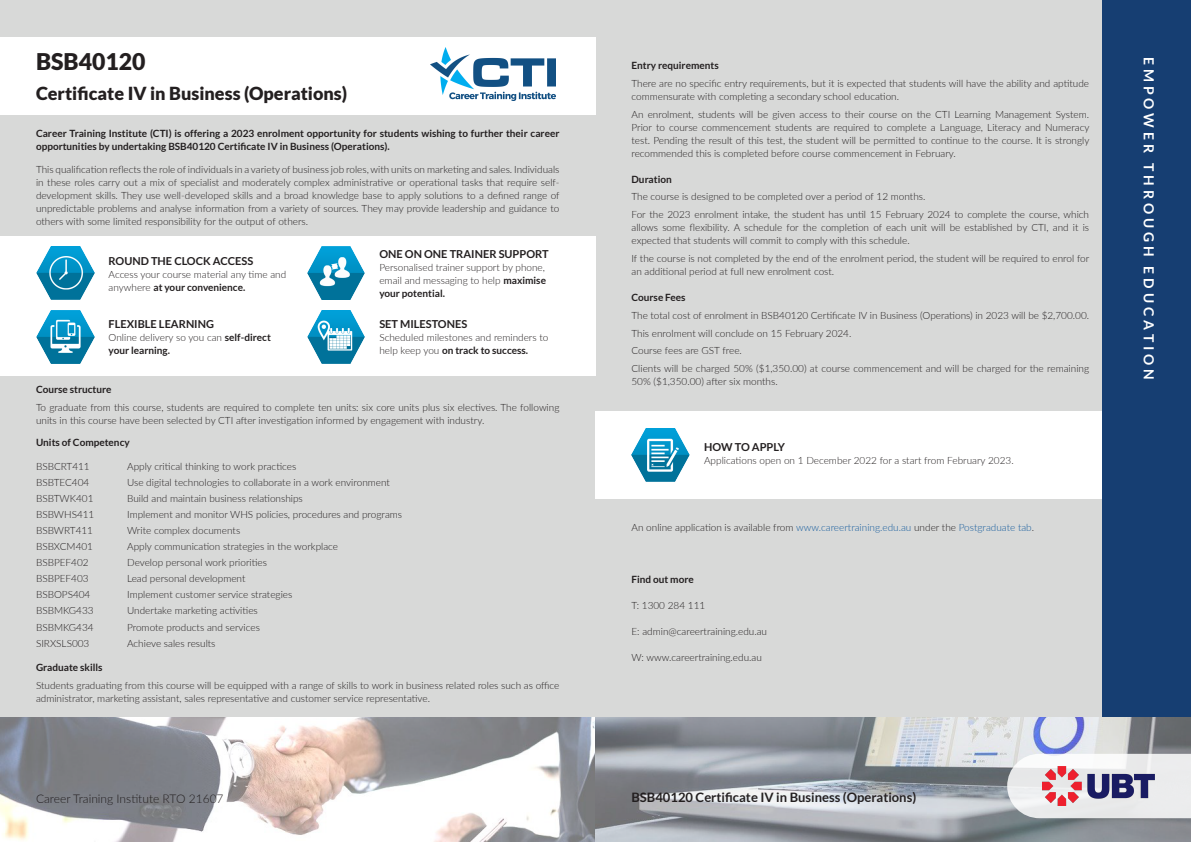
<style>
.page{position:relative;width:1191px;height:842px;background:#d8d9d8}
.page>*{position:absolute;margin:0;border:0;box-sizing:border-box;transform-origin:0 0}
.t1{font:900 23px "Lato";color:#231f20}
.t2{font:900 18px "Lato";color:#231f20}
.t3{font:700 14px "Lato";color:#fff}
.Footer_Text_Left{font:700 13px "Lato";color:#231f20}
.Text_4{font:300 12px "Lato";color:#231f20}
.Callout_Head{font:700 11px "Lato";color:#231f20}
.Body_Text{font:300 10px/13px "Lato";color:#231f20}
.Body_Text_Bold{font:700 10px/13px "Lato";color:#231f20}
.Body_Text-2{font:700 10px/13px "Lato";color:#231f20}
.s1{font-weight:700}
.s2{font-weight:300}
.s3{color:#175d9e}
</style>
<div class="page">
<div style="left:0;top:38px;width:595px;height:77px;background:#fff"></div>
<div style="left:1102px;top:0;width:89px;height:842px;background:#163e72"></div>
<img style="left:430px;top:48px;width:125px;height:53px">
<img style="left:0;top:718px;width:1191px;height:124px">
<div style="left:0;top:236px;width:595px;height:140px;background:#fff"></div>
<div style="left:595px;top:411px;width:507px;height:88px;background:#fff"></div>
<img style="left:307px;top:247px;width:58px;height:53px">
<img style="left:632px;top:428px;width:57px;height:53px">
<img style="left:307px;top:310px;width:58px;height:53px">
<img style="left:36px;top:247px;width:58px;height:53px">
<img style="left:36px;top:310px;width:58px;height:53px">
<svg style="left:1007px;top:754px;width:184px;height:64px;background:#e9eaeb"></svg>
<img style="left:1042px;top:766px;width:113px;height:40px">
<h1 class="t1" style="left:36px;top:48px;width:111px">BSB40120</h1>
<h1 class="t2" style="left:36px;top:83px;width:313px">Certificate IV in Business (Operations)</h1>
<p class="Body_Text_Bold" style="left:36px;top:127px;width:525px">Career Training Institute (CTI) is offering a 2023 enrolment opportunity for students wishing to further their career opportunities by undertaking BSB40120 Certificate IV in Business (Operations).</p>
<p class="Body_Text" style="left:36px;top:162px;width:525px;text-align:justify">This qualification reflects the role of individuals in a variety of business job roles, with units on marketing and sales. Individuals in these roles carry out a mix of specialist and moderately complex administrative or operational tasks that require self&shy;development skills. They use well-developed skills and a broad knowledge base to apply solutions to a defined range of unpredictable problems and analyse information from a variety of sources. They may provide leadership and guidance to others with some limited responsibility for the output of others.</p>
<p class="Callout_Head" style="left:109px;top:254px;width:146px">ROUND THE CLOCK ACCESS</p>
<p class="Body_Text" style="left:109px;top:267px;width:179px">Access your course material any time and anywhere <span class="s1">at your convenience.</span></p>
<p class="Callout_Head" style="left:109px;top:318px;width:107px">FLEXIBLE LEARNING</p>
<p class="Body_Text-2" style="left:109px;top:331px;width:164px"><span class="s2">Online delivery so you can</span> self-direct your learning.</p>
<p class="Callout_Head" style="left:379px;top:248px;width:171px">ONE ON ONE TRAINER SUPPORT</p>
<p class="Body_Text" style="left:379px;top:261px;width:168px;text-align:justify">Personalised trainer support by phone, email and messaging to help <span class="s1">maximise your potential.</span></p>
<p class="Callout_Head" style="left:379px;top:318px;width:89px">SET MILESTONES</p>
<p class="Body_Text" style="left:379px;top:331px;width:170px">Scheduled milestones and reminders to help keep you <span class="s1">on track to success.</span></p>
<h2 class="Body_Text_Bold" style="left:36px;top:383px;width:77px">Course structure</h2>
<p class="Body_Text" style="left:36px;top:400px;width:525px">To graduate from this course, students are required to complete ten units: six core units plus six electives. The following units in this course have been selected by CTI after investigation informed by engagement with industry.</p>
<h2 class="Body_Text_Bold" style="left:36px;top:436px;width:95px">Units of Competency</h2>
<p class="Body_Text" style="left:36px;top:459px;width:55px">BSBCRT411</p>
<p class="Body_Text" style="left:127px;top:459px;width:171px">Apply critical thinking to work practices</p>
<p class="Body_Text" style="left:36px;top:476px;width:55px">BSBTEC404</p>
<p class="Body_Text" style="left:127px;top:476px;width:264px">Use digital technologies to collaborate in a work environment</p>
<p class="Body_Text" style="left:36px;top:492px;width:59px">BSBTWK401</p>
<p class="Body_Text" style="left:127px;top:492px;width:177px">Build and maintain business relationships</p>
<p class="Body_Text" style="left:36px;top:508px;width:60px">BSBWHS411</p>
<p class="Body_Text" style="left:127px;top:508px;width:276px">Implement and monitor WHS policies, procedures and programs</p>
<p class="Body_Text" style="left:36px;top:524px;width:59px">BSBWRT411</p>
<p class="Body_Text" style="left:127px;top:524px;width:115px">Write complex documents</p>
<p class="Body_Text" style="left:36px;top:540px;width:59px">BSBXCM401</p>
<p class="Body_Text" style="left:127px;top:540px;width:212px">Apply communication strategies in the workplace</p>
<p class="Body_Text" style="left:36px;top:556px;width:54px">BSBPEF402</p>
<p class="Body_Text" style="left:127px;top:556px;width:141px">Develop personal work priorities</p>
<p class="Body_Text" style="left:36px;top:572px;width:54px">BSBPEF403</p>
<p class="Body_Text" style="left:127px;top:572px;width:120px">Lead personal development</p>
<p class="Body_Text" style="left:36px;top:588px;width:56px">BSBOPS404</p>
<p class="Body_Text" style="left:127px;top:588px;width:167px">Implement customer service strategies</p>
<p class="Body_Text" style="left:36px;top:604px;width:59px">BSBMKG433</p>
<p class="Body_Text" style="left:127px;top:604px;width:132px">Undertake marketing activities</p>
<p class="Body_Text" style="left:36px;top:620px;width:59px">BSBMKG434</p>
<p class="Body_Text" style="left:127px;top:620px;width:134px">Promote products and services</p>
<p class="Body_Text" style="left:36px;top:636px;width:55px">SIRXSLS003</p>
<p class="Body_Text" style="left:127px;top:636px;width:90px">Achieve sales results</p>
<h2 class="Body_Text_Bold" style="left:36px;top:660px;width:68px">Graduate skills</h2>
<p class="Body_Text" style="left:36px;top:678px;width:525px">Students graduating from this course will be equipped with a range of skills to work in business related roles such as office administrator, marketing assistant, sales representative and customer service representative.</p>
<h2 class="Body_Text_Bold" style="left:631px;top:59px;width:89px">Entry requirements</h2>
<p class="Body_Text" style="left:631px;top:76px;width:459px">There are no specific entry requirements, but it is expected that students will have the ability and aptitude commensurate with completing a secondary school education.</p>
<p class="Body_Text" style="left:631px;top:107px;width:459px;text-align:justify">An enrolment, students will be given access to their course on the CTI Learning Management System.<br>Prior to course commencement students are required to complete a Language, Literacy and Numeracy test. Pending the result of this test, the student will be permitted to continue to the course. It is strongly recommended this is completed before course commencement in February.</p>
<h2 class="Body_Text_Bold" style="left:631px;top:172px;width:42px">Duration</h2>
<p class="Body_Text" style="left:631px;top:190px;width:295px">The course is designed to be completed over a period of 12 months.</p>
<p class="Body_Text" style="left:631px;top:208px;width:459px;text-align:justify">For the 2023 enrolment intake, the student has until 15 February 2024 to complete the course, which allows some flexibility. A schedule for the completion of each unit will be established by CTI, and it is expected that students will commit to comply with this schedule.</p>
<p class="Body_Text" style="left:631px;top:252px;width:459px">If the course is not completed by the end of the enrolment period, the student will be required to enrol for an additional period at full new enrolment cost.</p>
<h2 class="Body_Text_Bold" style="left:631px;top:291px;width:56px">Course Fees</h2>
<p class="Body_Text" style="left:631px;top:308px;width:459px">The total cost of enrolment in BSB40120 Certificate IV in Business (Operations) in 2023 will be $2,700.00.</p>
<p class="Body_Text" style="left:631px;top:326px;width:221px">This enrolment will conclude on 15 February 2024.</p>
<p class="Body_Text" style="left:631px;top:344px;width:112px">Course fees are GST free.</p>
<p class="Body_Text" style="left:631px;top:362px;width:459px">Clients will be charged 50% ($1,350.00) at course commencement and will be charged for the remaining<br>50% ($1,350.00) after six months.</p>
<p class="Callout_Head" style="left:704px;top:441px;width:82px">HOW TO APPLY</p>
<p class="Body_Text" style="left:704px;top:454px;width:311px">Applications open on 1 December 2022 for a start from February 2023.</p>
<p class="Body_Text" style="left:631px;top:520px;width:404px">An online application is available from <span class="s3">www.careertraining.edu.au</span> under the <span class="s3">Postgraduate tab</span>.</p>
<p class="Body_Text-2" style="left:631px;top:573px;width:64px">Find out more</p>
<p class="Body_Text" style="left:631px;top:598px;width:75px">T: 1300 284 111</p>
<p class="Body_Text" style="left:631px;top:624px;width:137px">E: admin@careertraining.edu.au</p>
<p class="Body_Text" style="left:631px;top:650px;width:132px">W: www.careertraining.edu.au</p>
<p class="Text_4" style="left:36px;top:790px;width:189px">Career Training Institute RTO 21607</p>
<p class="Footer_Text_Left" style="left:631px;top:790px;width:286px">BSB40120 Certificate IV in Business (Operations)</p>
<h3 class="t3" style="left:1156px;top:57px;width:324px;rotate:90deg">E M P O W E R T H R O U G H E D U C A T I O N</h3>
</div>
